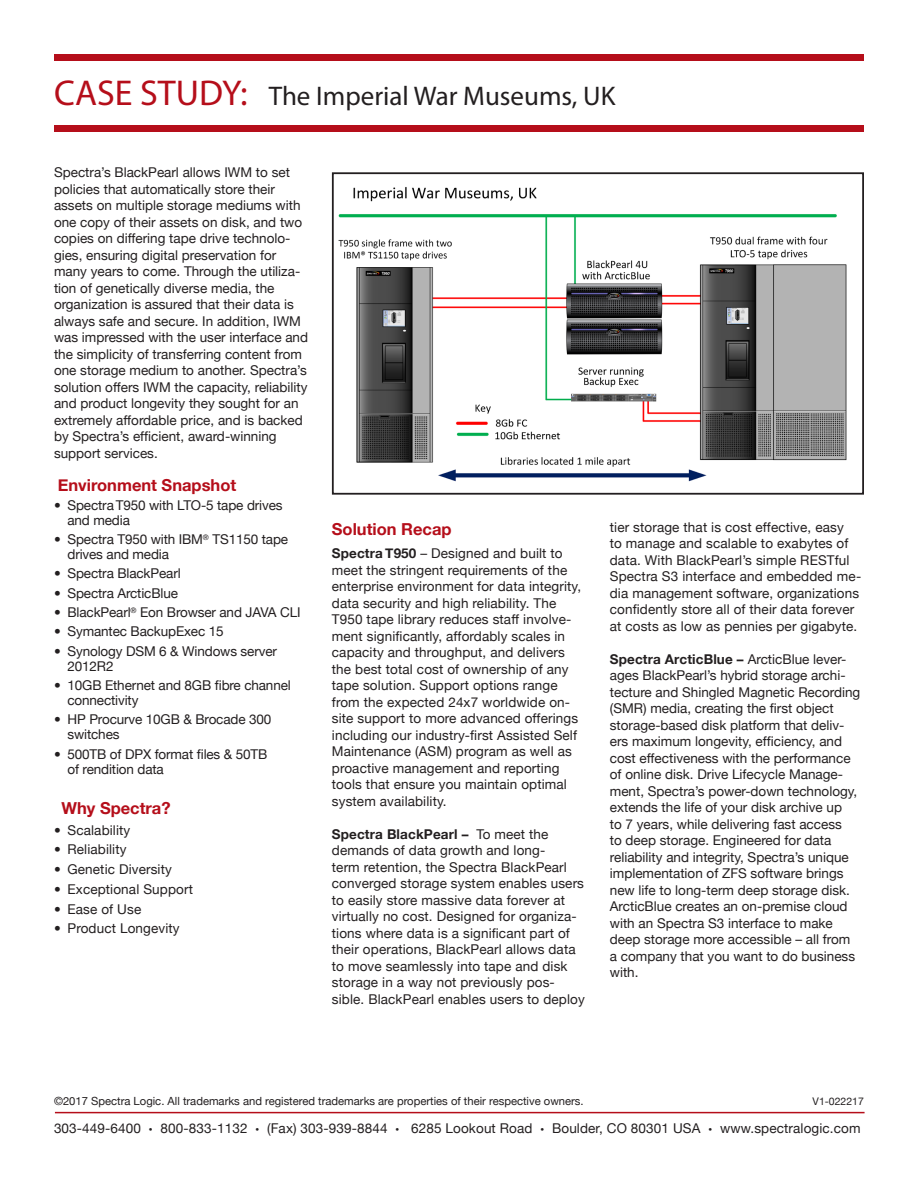
<style>
.page{position:relative;width:918px;height:1188px;background:#fff}
.page>*{position:absolute;margin:0;border:0;box-sizing:border-box;transform-origin:0 0}
.t1{font:27px "Myriad Pro";color:#231f20}
.t2{font:700 16.5px "Helvetica Neue";color:#b50e1a}
.t3{font:13.5px/16.5px "Helvetica Neue";color:#231f20}
.t4{font:11.25px "Helvetica Neue";color:#231f20}
.t5{font:10.5px "Helvetica Neue";color:#231f20}
.s1{font-size:36px;color:#b50e1a}
.s2{font-weight:700}
.s3{font-size:7.5px}
</style>
<div class="page">
<hr style="left:55px;top:1112px;width:810px;height:1px;background:#b50e1a">
<div style="left:54px;top:54px;width:810px;height:6px;background:#b50e1a"></div>
<div style="left:54px;top:125px;width:810px;height:7px;background:#b50e1a"></div>
<img style="left:338px;top:187px;width:509px;height:295px">
<div style="left:332px;top:172px;width:532px;height:323px;border:2px solid #231f20"></div>
<p class="t1" style="left:54px;top:79px;width:563px"><span class="s1">CASE STUDY:</span> The Imperial War Museums, UK</p>
<p class="t3" style="left:54px;top:164px;width:256px">Spectra’s BlackPearl allows IWM to set policies that automatically store their assets on multiple storage mediums with one copy of their assets on disk, and two copies on differing tape drive technolo&shy;gies, ensuring digital preservation for many years to come. Through the utiliza&shy;tion of genetically diverse media, the organization is assured that their data is always safe and secure. In addition, IWM was impressed with the user interface and the simplicity of transferring content from one storage medium to another. Spectra’s solution offers IWM the capacity, reliability and product longevity they sought for an extremely affordable price, and is backed by Spectra’s efficient, award-winning support services.</p>
<p class="t2" style="left:58px;top:474px;width:180px">Environment Snapshot</p>
<p class="t3" style="left:68px;top:497px;width:217px;line-height:15px;text-indent:-14px">• SpectraT950 with LTO-5 tape drives and media</p>
<p class="t3" style="left:68px;top:532px;width:222px;line-height:15px;text-indent:-14px">• Spectra T950 with IBM<sup>®</sup> TS1150 tape drives and media</p>
<p class="t3" style="left:54px;top:565px;width:128px">• Spectra BlackPearl</p>
<p class="t3" style="left:54px;top:585px;width:125px">• Spectra ArcticBlue</p>
<p class="t3" style="left:54px;top:604px;width:248px">• BlackPearl<sup>®</sup> Eon Browser and JAVA CLI</p>
<p class="t3" style="left:54px;top:623px;width:171px">• Symantec BackupExec 15</p>
<p class="t3" style="left:68px;top:643px;width:211px;line-height:15px;text-indent:-14px">• Synology DSM 6 &amp; Windows server<br>2012R2</p>
<p class="t3" style="left:68px;top:678px;width:225px;line-height:15px;text-indent:-14px">• 10GB Ethernet and 8GB fibre channel connectivity</p>
<p class="t3" style="left:68px;top:712px;width:205px;line-height:15px;text-indent:-14px">• HP Procurve 10GB &amp; Brocade 300 switches</p>
<p class="t3" style="left:68px;top:746px;width:201px;line-height:15px;text-indent:-14px">• 500TB of DPX format files &amp; 50TB of rendition data</p>
<p class="t2" style="left:62px;top:798px;width:111px">Why Spectra?</p>
<p class="t3" style="left:54px;top:821px;width:78px">• Scalability</p>
<p class="t3" style="left:54px;top:841px;width:74px">• Reliability</p>
<p class="t3" style="left:54px;top:861px;width:119px">• Genetic Diversity</p>
<p class="t3" style="left:54px;top:881px;width:140px">• Exceptional Support</p>
<p class="t3" style="left:54px;top:900px;width:89px">• Ease of Use</p>
<p class="t3" style="left:54px;top:920px;width:127px">• Product Longevity</p>
<p class="t2" style="left:332px;top:519px;width:121px">Solution Recap</p>
<p class="t3" style="left:332px;top:545px;width:251px"><span class="s2">Spectra T950</span> – Designed and built to meet the stringent requirements of the enterprise environment for data integrity, data security and high reliability. The T950 tape library reduces staff involve&shy;ment significantly, affordably scales in capacity and throughput, and delivers the best total cost of ownership of any tape solution. Support options range from the expected 24x7 worldwide on&shy;site support to more advanced offerings including our industry-first Assisted Self Maintenance (ASM) program as well as proactive management and reporting tools that ensure you maintain optimal system availability.</p>
<p class="t3" style="left:332px;top:825px;width:254px"><span class="s2">Spectra BlackPearl –</span> To meet the demands of data growth and long-<br>term retention, the Spectra BlackPearl converged storage system enables users to easily store massive data forever at virtually no cost. Designed for organiza&shy;tions where data is a significant part of their operations, BlackPearl allows data to move seamlessly into tape and disk storage in a way not previously pos&shy;sible. BlackPearl enables users to deploy</p>
<p class="t3" style="left:610px;top:518px;width:253px">tier storage that is cost effective, easy<br>to manage and scalable to exabytes of data. With BlackPearl’s simple RESTful Spectra S3 interface and embedded me&shy;dia management software, organizations confidently store all of their data forever at costs as low as pennies per gigabyte.</p>
<p class="t3" style="left:610px;top:650px;width:252px"><span class="s2">Spectra ArcticBlue –</span> ArcticBlue lever&shy;ages BlackPearl’s hybrid storage archi&shy;tecture and Shingled Magnetic Recording (SMR) media, creating the first object storage-based disk platform that deliv&shy;ers maximum longevity, efficiency, and cost effectiveness with the performance of online disk. Drive Lifecycle Manage&shy;ment, Spectra’s power-down technology, extends the life of your disk archive up<br>to 7 years, while delivering fast access<br>to deep storage. Engineered for data reliability and integrity, Spectra’s unique implementation of ZFS software brings new life to long-term deep storage disk.<br>ArcticBlue creates an on-premise cloud with an Spectra S3 interface to make deep storage more accessible – all from a company that you want to do business with.</p>
<p class="t4" style="left:54px;top:1094px;width:531px">©2017 Spectra Logic. All trademarks and registered trademarks are properties of their respective owners.</p>
<p class="t5" style="left:813px;top:1095px;width:53px">V1-022217</p>
<p class="t3" style="left:54px;top:1120px;width:808px">303-449-6400 <span class="s3">•</span> 800-833-1132 <span class="s3">•</span> (Fax) 303-939-8844 <span class="s3">•</span> 6285 Lookout Road <span class="s3">•</span> Boulder, CO 80301 USA <span class="s3">•</span> www.spectralogic.com</p>
</div>
